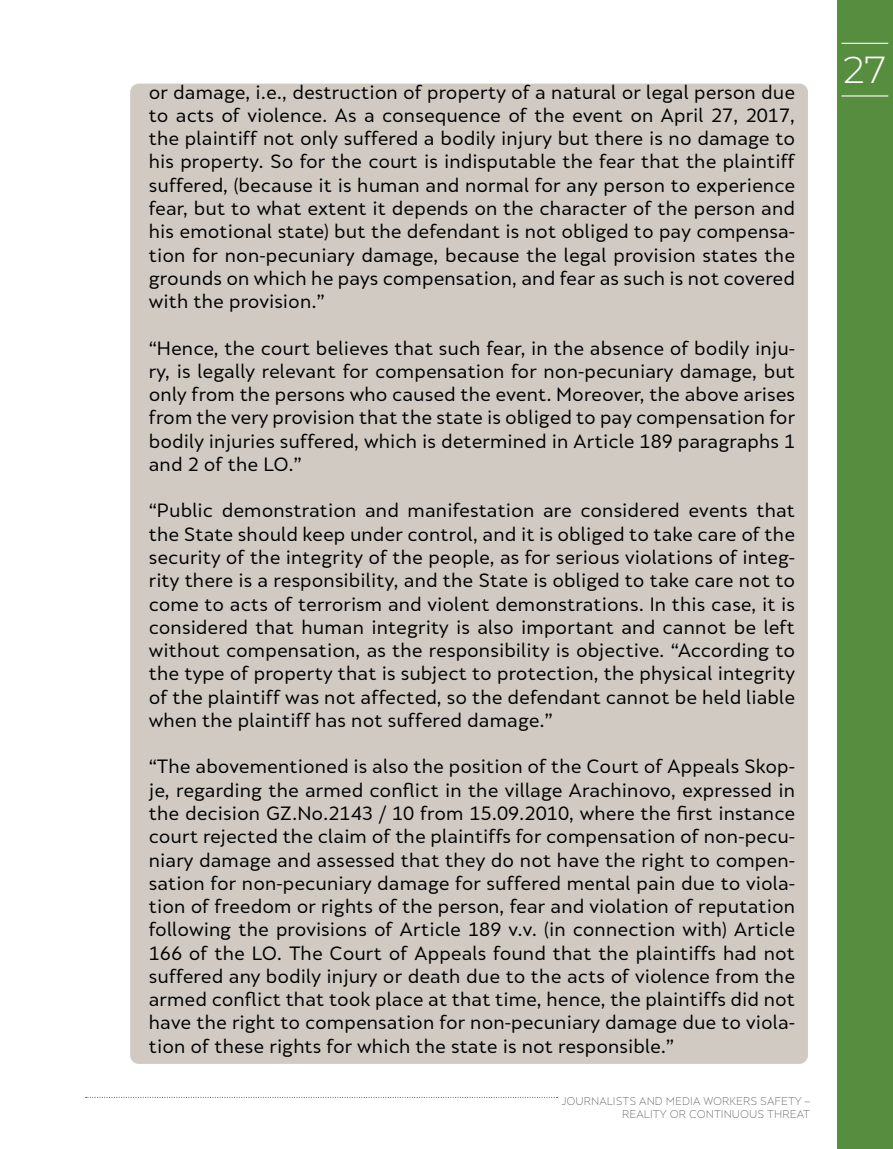
<style>
.page{position:relative;width:893px;height:1149px;background:#fff}
.page>*{position:absolute;margin:0;border:0;box-sizing:border-box;transform-origin:0 0}
.t1{font:300 37.5px "Montserrat";color:#fff}
.t2{font:18px/23.2px "Skola Sans";color:#000;text-align:justify}
.t3{font:300 10.5px/13.5px "Skola Sans";color:#666;text-align:right}
</style>
<div class="page">
<div style="left:838px;top:0;width:55px;height:1148px;background:#568d3f"></div>
<hr style="left:841px;top:43px;width:47px;height:1px;background:#fff">
<hr style="left:841px;top:95px;width:47px;height:1px;background:#fff">
<div style="left:130px;top:84px;width:678px;height:979px;background:#d0cac3;border-radius:8px"></div>
<p class="t2" style="left:149px;top:80px;width:648px">or damage, i.e., destruction of property of a natural or legal person due to acts of violence. As a consequence of the event on April 27, 2017, the plaintiff not only suffered a bodily injury but there is no damage to his property. So for the court is indisputable the fear that the plaintiff suffered, (because it is human and normal for any person to experience fear, but to what extent it depends on the character of the person and his emotional state) but the defendant is not obliged to pay compensa&shy;tion for non-pecuniary damage, because the legal provision states the grounds on which he pays compensation, and fear as such is not covered with the provision.”</p>
<p class="t2" style="left:149px;top:336px;width:648px">“Hence, the court believes that such fear, in the absence of bodily inju&shy;ry, is legally relevant for compensation for non-pecuniary damage, but only from the persons who caused the event. Moreover, the above arises from the very provision that the state is obliged to pay compensation for bodily injuries suffered, which is determined in Article 189 paragraphs 1 and 2 of the LO.”</p>
<p class="t2" style="left:149px;top:499px;width:648px">“Public demonstration and manifestation are considered events that the State should keep under control, and it is obliged to take care of the security of the integrity of the people, as for serious violations of integ&shy;rity there is a responsibility, and the State is obliged to take care not to come to acts of terrorism and violent demonstrations. In this case, it is considered that human integrity is also important and cannot be left without compensation, as the responsibility is objective. “According to the type of property that is subject to protection, the physical integrity of the plaintiff was not affected, so the defendant cannot be held liable when the plaintiff has not suffered damage.”</p>
<p class="t2" style="left:149px;top:754px;width:648px">“The abovementioned is also the position of the Court of Appeals Skop&shy;je, regarding the armed conflict in the village Arachinovo, expressed in the decision GZ.No.2143 / 10 from 15.09.2010, where the first instance court rejected the claim of the plaintiffs for compensation of non-pecu&shy;niary damage and assessed that they do not have the right to compen&shy;sation for non-pecuniary damage for suffered mental pain due to viola&shy;tion of freedom or rights of the person, fear and violation of reputation following the provisions of Article 189 v.v. (in connection with) Article 166 of the LO. The Court of Appeals found that the plaintiffs had not suffered any bodily injury or death due to the acts of violence from the armed conflict that took place at that time, hence, the plaintiffs did not have the right to compensation for non-pecuniary damage due to viola&shy;tion of these rights for which the state is not responsible.”</p>
<p class="t3" style="left:561px;top:1093px;width:250px">JOURNALISTS AND MEDIA WORKERS SAFETY –<br>REALITY OR CONTINUOUS THREAT</p>
<h1 class="t1" style="left:843px;top:44px;width:44px">27</h1>
</div>
